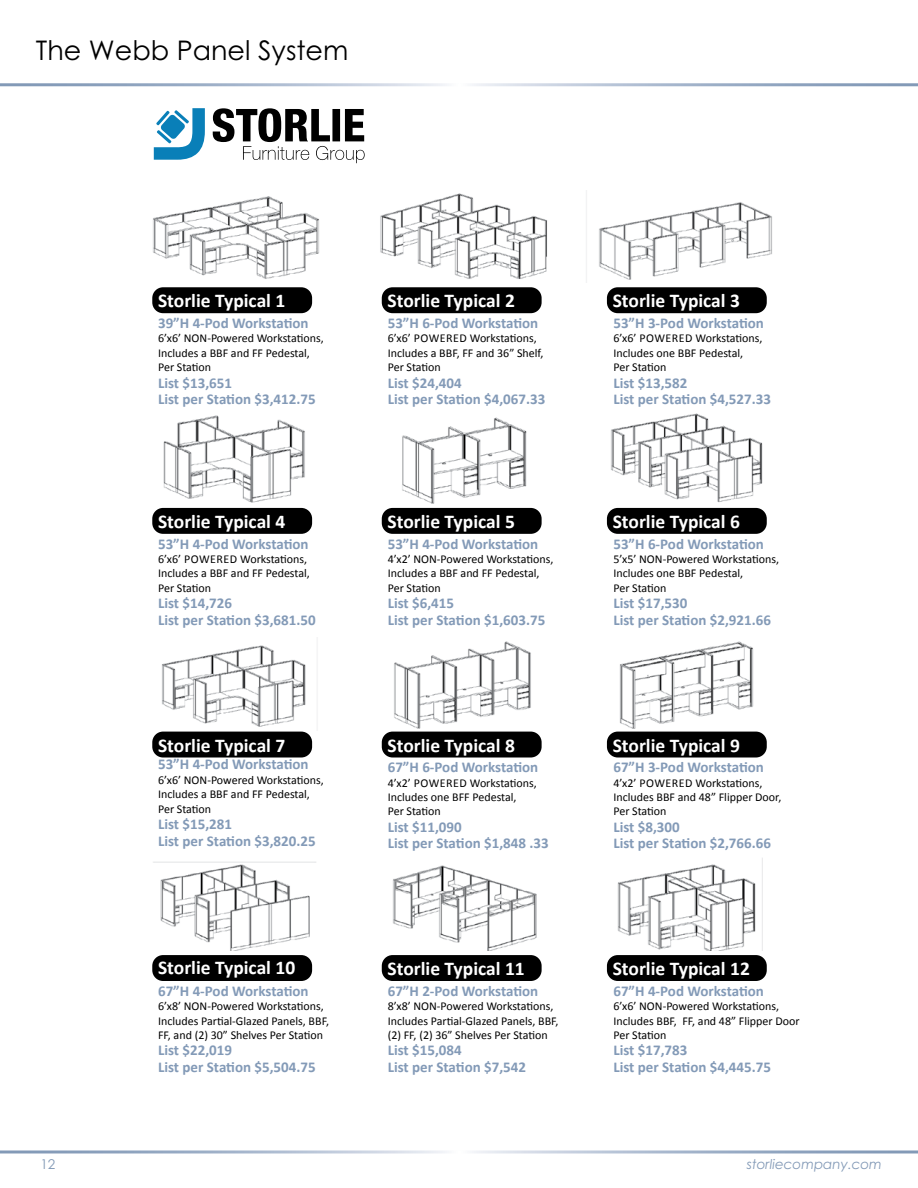
<style>
.page{position:relative;width:918px;height:1188px;background:#fff}
.page>*{position:absolute;margin:0;border:0;box-sizing:border-box;transform-origin:0 0}
.t1{font:27px "Century Gothic Pro";color:#000}
.t2{font:700 19.5px "Calibri";color:#fff}
.t3{font:700 15px/16.5px "Calibri";color:#839ab7}
.t4{font:italic 13.5px "Century Gothic Pro";color:#839ab7}
.t5{font:13.5px "Century Gothic Pro";color:#839ab7}
.t6{font:12px/14.4px "Calibri";color:#000}
</style>
<div class="page">
<img style="left:153px;top:190px;width:619px;height:93px">
<img style="left:163px;top:413px;width:600px;height:91px">
<img style="left:162px;top:641px;width:592px;height:88px">
<img style="left:153px;top:858px;width:610px;height:93px">
<svg style="left:213px;top:108px;width:152px;height:55px"></svg>
<svg style="left:154px;top:108px;width:51px;height:52px"></svg>
<div style="left:152px;top:287px;width:160px;height:26px;background:#000;border-radius:11px"></div>
<div style="left:382px;top:287px;width:160px;height:26px;background:#000;border-radius:11px"></div>
<div style="left:607px;top:287px;width:160px;height:26px;background:#000;border-radius:11px"></div>
<div style="left:152px;top:508px;width:160px;height:26px;background:#000;border-radius:11px"></div>
<div style="left:382px;top:508px;width:160px;height:26px;background:#000;border-radius:11px"></div>
<div style="left:607px;top:508px;width:160px;height:26px;background:#000;border-radius:11px"></div>
<div style="left:152px;top:732px;width:160px;height:26px;background:#000;border-radius:11px"></div>
<div style="left:382px;top:732px;width:160px;height:26px;background:#000;border-radius:11px"></div>
<div style="left:607px;top:732px;width:160px;height:26px;background:#000;border-radius:11px"></div>
<div style="left:152px;top:955px;width:160px;height:26px;background:#000;border-radius:11px"></div>
<div style="left:382px;top:955px;width:160px;height:26px;background:#000;border-radius:11px"></div>
<div style="left:607px;top:955px;width:160px;height:26px;background:#000;border-radius:11px"></div>
<h1 class="t1" style="left:36px;top:34px;width:314px">The Webb Panel System</h1>
<h2 class="t2" style="left:158px;top:287px;width:129px">Storlie Typical 1</h2>
<h2 class="t2" style="left:388px;top:287px;width:129px">Storlie Typical 2</h2>
<h2 class="t2" style="left:613px;top:287px;width:129px">Storlie Typical 3</h2>
<p class="t3" style="left:388px;top:314px;width:152px">53”H 6-Pod Workstation</p>
<p class="t6" style="left:388px;top:331px;width:157px">6’x6’ POWERED Workstations,<br>Includes a BBF, FF and 36” Shelf,<br>Per Station</p>
<p class="t3" style="left:388px;top:374px;width:159px">List $24,404<br>List per Station $4,067.33</p>
<p class="t3" style="left:158px;top:314px;width:152px">39”H 4-Pod Workstation</p>
<p class="t6" style="left:158px;top:331px;width:167px">6’x6’ NON-Powered Workstations,<br>Includes a BBF and FF Pedestal,<br>Per Station</p>
<p class="t3" style="left:158px;top:374px;width:159px">List $13,651<br>List per Station $3,412.75</p>
<p class="t3" style="left:613px;top:314px;width:152px">53”H 3-Pod Workstation</p>
<p class="t6" style="left:613px;top:331px;width:151px">6’x6’ POWERED Workstations,<br>Includes one BBF Pedestal,<br>Per Station</p>
<p class="t3" style="left:613px;top:374px;width:159px">List $13,582<br>List per Station $4,527.33</p>
<h2 class="t2" style="left:158px;top:508px;width:129px">Storlie Typical 4</h2>
<h2 class="t2" style="left:388px;top:508px;width:129px">Storlie Typical 5</h2>
<h2 class="t2" style="left:613px;top:508px;width:129px">Storlie Typical 6</h2>
<p class="t3" style="left:388px;top:535px;width:152px">53”H 4-Pod Workstation</p>
<p class="t6" style="left:388px;top:551px;width:167px">4’x2’ NON-Powered Workstations,<br>Includes a BBF and FF Pedestal,<br>Per Station</p>
<p class="t3" style="left:388px;top:595px;width:159px">List $6,415<br>List per Station $1,603.75</p>
<p class="t3" style="left:158px;top:535px;width:152px">53”H 4-Pod Workstation</p>
<p class="t6" style="left:158px;top:551px;width:153px">6’x6’ POWERED Workstations,<br>Includes a BBF and FF Pedestal,<br>Per Station</p>
<p class="t3" style="left:158px;top:595px;width:159px">List $14,726<br>List per Station $3,681.50</p>
<p class="t3" style="left:613px;top:535px;width:152px">53”H 6-Pod Workstation</p>
<p class="t6" style="left:613px;top:551px;width:167px">5’x5’ NON-Powered Workstations,<br>Includes one BBF Pedestal,<br>Per Station</p>
<p class="t3" style="left:613px;top:595px;width:159px">List $17,530<br>List per Station $2,921.66</p>
<h2 class="t2" style="left:158px;top:731px;width:129px">Storlie Typical 7</h2>
<h2 class="t2" style="left:388px;top:731px;width:129px">Storlie Typical 8</h2>
<h2 class="t2" style="left:613px;top:731px;width:129px">Storlie Typical 9</h2>
<p class="t3" style="left:388px;top:758px;width:152px">67”H 6-Pod Workstation</p>
<p class="t6" style="left:388px;top:775px;width:151px">4’x2’ POWERED Workstations,<br>Includes one BFF Pedestal,<br>Per Station</p>
<p class="t3" style="left:388px;top:818px;width:162px">List $11,090<br>List per Station $1,848 .33</p>
<p class="t3" style="left:158px;top:756px;width:152px">53”H 4-Pod Workstation</p>
<p class="t6" style="left:158px;top:772px;width:167px">6’x6’ NON-Powered Workstations,<br>Includes a BBF and FF Pedestal,<br>Per Station</p>
<p class="t3" style="left:158px;top:815px;width:159px">List $15,281<br>List per Station $3,820.25</p>
<p class="t3" style="left:613px;top:758px;width:152px">67”H 3-Pod Workstation</p>
<p class="t6" style="left:613px;top:775px;width:170px">4’x2’ POWERED Workstations,<br>Includes BBF and 48” Flipper Door,<br>Per Station</p>
<p class="t3" style="left:613px;top:818px;width:159px">List $8,300<br>List per Station $2,766.66</p>
<h2 class="t2" style="left:158px;top:954px;width:139px">Storlie Typical 10</h2>
<h2 class="t2" style="left:388px;top:955px;width:139px">Storlie Typical 11</h2>
<h2 class="t2" style="left:613px;top:955px;width:139px">Storlie Typical 12</h2>
<p class="t3" style="left:388px;top:982px;width:152px">67”H 2-Pod Workstation</p>
<p class="t6" style="left:388px;top:999px;width:172px">8’x8’ NON-Powered Workstations,<br>Includes Partial-Glazed Panels, BBF, (2) FF, (2) 36” Shelves Per Station</p>
<p class="t3" style="left:388px;top:1042px;width:140px">List $15,084<br>List per Station $7,542</p>
<p class="t3" style="left:158px;top:982px;width:152px">67”H 4-Pod Workstation</p>
<p class="t6" style="left:158px;top:999px;width:172px">6’x8’ NON-Powered Workstations,<br>Includes Partial-Glazed Panels, BBF,<br>FF, and (2) 30” Shelves Per Station</p>
<p class="t3" style="left:158px;top:1042px;width:159px">List $22,019<br>List per Station $5,504.75</p>
<p class="t3" style="left:613px;top:982px;width:152px">67”H 4-Pod Workstation</p>
<p class="t6" style="left:613px;top:999px;width:188px">6’x6’ NON-Powered Workstations,<br>Includes BBF, FF, and 48” Flipper Door<br>Per Station</p>
<p class="t3" style="left:613px;top:1042px;width:159px">List $17,783<br>List per Station $4,445.75</p>
<p class="t5" style="left:40px;top:1156px;width:16px">12</p>
<p class="t4" style="left:747px;top:1156px;width:137px">storliecompany.com</p>
</div>
